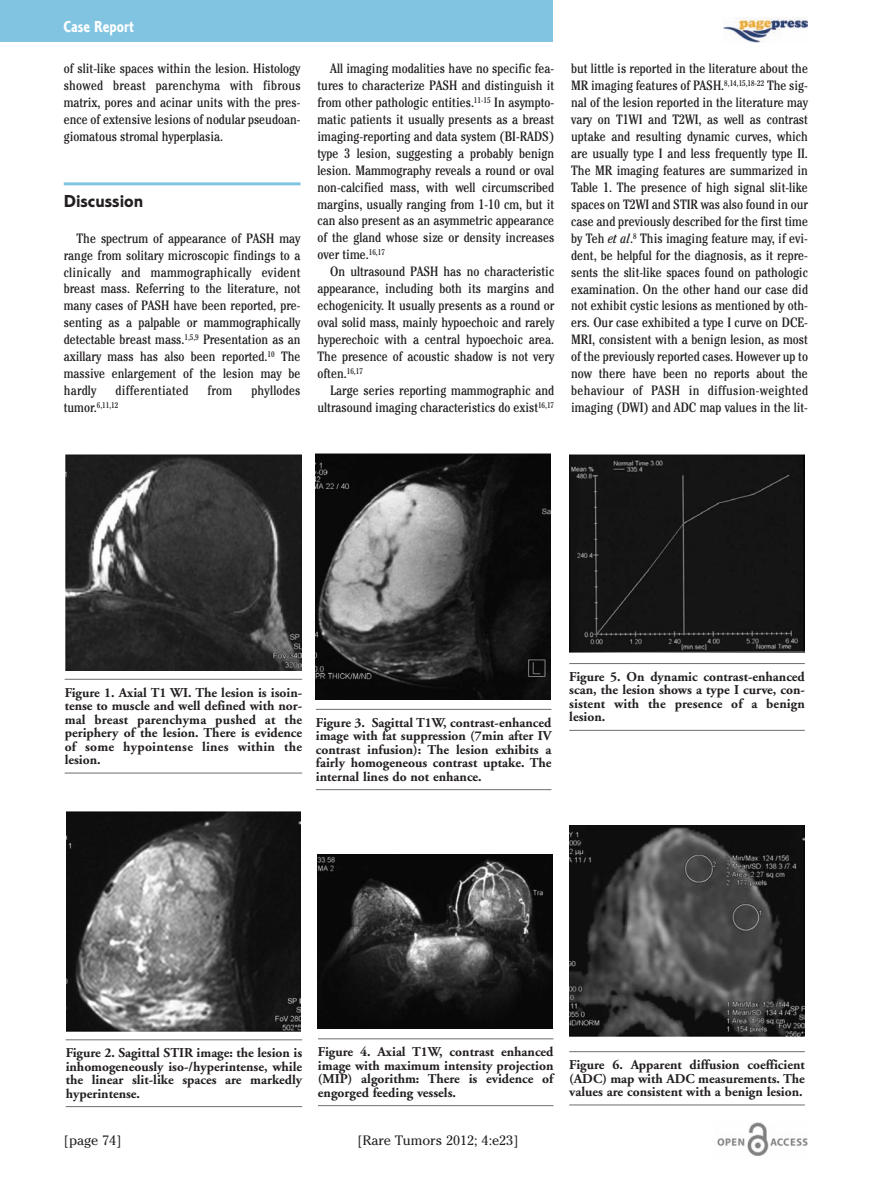
<style>
.page{position:relative;width:893px;height:1191px;background:#fff}
.page>*{position:absolute;margin:0;border:0;box-sizing:border-box;transform-origin:0 0}
.t1{font:18px "Corinthian Bold Plain";color:#231f20}
.t2{font:16.5px "Corinthian Bold Condensed Plain";color:#fff}
.t3{font:condensed 13.5px/17px "Cheltenham";color:#231f20;text-align:justify}
.t4{font:700 13.5px/13.5px "Adobe Garamond";color:#231f20;text-align:justify}
.t5{font:13.5px "Cheltenham";color:#231f20}
.t6{font:condensed 13.5px "Cheltenham";letter-spacing:.02em;color:#231f20}
.t7{font:condensed 8.1px "Cheltenham";color:#231f20}
.s1{font-size:13.5px}
.s2{font-style:italic}
</style>
<div class="page">
<hr style="left:64px;top:182px;width:236px;height:3px;background:#81c4e2">
<div style="left:0;top:0;width:553px;height:42px;background:#81c4e2"></div>
<img style="left:717px;top:1123px;width:91px;height:33px">
<img style="left:723px;top:17px;width:84px;height:26px">
<img style="left:66px;top:454px;width:236px;height:217px">
<hr style="left:65px;top:679px;width:237px;height:1px;background:#6c6d70">
<hr style="left:65px;top:772px;width:237px;height:1px;background:#6c6d70">
<img style="left:318px;top:854px;width:235px;height:174px">
<hr style="left:318px;top:1038px;width:235px;height:1px;background:#6c6d70">
<hr style="left:318px;top:1105px;width:235px;height:1px;background:#6c6d70">
<img style="left:569px;top:454px;width:235px;height:199px">
<hr style="left:569px;top:663px;width:236px;height:1px;background:#6c6d70">
<hr style="left:569px;top:730px;width:236px;height:1px;background:#6c6d70">
<img style="left:569px;top:825px;width:235px;height:211px">
<hr style="left:569px;top:1051px;width:236px;height:1px;background:#6c6d70">
<hr style="left:569px;top:1104px;width:236px;height:1px;background:#6c6d70">
<img style="left:67px;top:811px;width:233px;height:221px">
<hr style="left:66px;top:1039px;width:236px;height:1px;background:#6c6d70">
<hr style="left:66px;top:1106px;width:236px;height:1px;background:#6c6d70">
<img style="left:316px;top:454px;width:235px;height:245px">
<hr style="left:316px;top:709px;width:235px;height:1px;background:#6c6d70">
<hr style="left:316px;top:789px;width:235px;height:1px;background:#6c6d70">
<p class="t2" style="left:63px;top:21px;width:72px">Case Report</p>
<p class="t3" style="left:64px;top:61px;width:238px">of slit-like spaces within the lesion. Histology showed breast parenchyma with fibrous matrix, pores and acinar units with the pres&shy;ence of extensive lesions of nodular pseudoan&shy;giomatous stromal hyperplasia.</p>
<h1 class="t1" style="left:64px;top:195px;width:81px">Discussion</h1>
<p class="t3" style="left:64px;top:231px;width:238px;text-indent:13px">The spectrum of appearance of PASH may range from solitary microscopic findings to a clinically and mammographically evident breast mass. Referring to the literature, not many cases of PASH have been reported, pre&shy;senting as a palpable or mammographically detectable breast mass.<sup>1,5,9</sup> Presentation as an axillary mass has also been reported.<sup>10</sup> The massive enlargement of the lesion may be hardly</p>
<p class="t6" style="left:116px;top:385px;width:74px">differentiated</p>
<p class="t3" style="left:208px;top:383px;width:26px">from</p>
<p class="t6" style="left:251px;top:385px;width:51px">phyllodes</p>
<p class="t7" style="left:64px;top:402px;width:56px"><span class="s1">tumor.</span>6,11,12</p>
<p class="t3" style="left:317px;top:61px;width:238px;text-indent:13px">All imaging modalities have no specific fea&shy;tures to characterize PASH and distinguish it from other pathologic entities.<sup>11-15</sup> In asympto&shy;matic patients it usually presents as a breast imaging-reporting and data system (BI-RADS) type 3 lesion, suggesting a probably benign lesion. Mammography reveals a round or oval non-calcified mass, with well circumscribed margins, usually ranging from 1-10 cm, but it can also present as an asymmetric appearance of the gland whose size or density increases over time.<sup>16,17</sup></p>
<p class="t3" style="left:317px;top:264px;width:238px;text-indent:13px">On ultrasound PASH has no characteristic appearance, including both its margins and echogenicity. It usually presents as a round or oval solid mass, mainly hypoechoic and rarely hyperechoic with a central hypoechoic area.<br>The presence of acoustic shadow is not very often.<sup>16,17</sup></p>
<p class="t3" style="left:317px;top:383px;width:238px;text-align:right">Large series reporting mammographic and ultrasound imaging characteristics do exist<sup>16,17</sup></p>
<p class="t3" style="left:571px;top:61px;width:238px">but little is reported in the literature about the MR imaging features of PASH.<sup>8,14,15,18-22</sup> The sig&shy;nal of the lesion reported in the literature may vary on T1WI and T2WI, as well as contrast uptake and resulting dynamic curves, which are usually type I and less frequently type II.<br>The MR imaging features are summarized in Table 1. The presence of high signal slit-like spaces on T2WI and STIR was also found in our case and previously described for the first time by Teh <span class="s2">et al</span>.<sup>8</sup> This imaging feature may, if evi&shy;dent, be helpful for the diagnosis, as it repre&shy;sents the slit-like spaces found on pathologic examination. On the other hand our case did not exhibit cystic lesions as mentioned by oth&shy;ers. Our case exhibited a type I curve on DCE-MRI, consistent with a benign lesion, as most of the previously reported cases. However up to now there have been no reports about the behaviour of PASH in diffusion-weighted imaging (DWI) and ADC map values in the lit-</p>
<p class="t4" style="left:65px;top:687px;width:239px">Figure 1. Axial T1 WI. The lesion is isoin&shy;tense to muscle and well defined with nor&shy;mal breast parenchyma pushed at the periphery of the lesion. There is evidence of some hypointense lines within the lesion.</p>
<p class="t4" style="left:316px;top:717px;width:237px">Figure 3. Sagittal T1W, contrast-enhanced image with fat suppression (7min after IV contrast infusion): The lesion exhibits a fairly homogeneous contrast uptake. The internal lines do not enhance.</p>
<p class="t4" style="left:569px;top:671px;width:237px">Figure 5. On dynamic contrast-enhanced scan, the lesion shows a type I curve, con&shy;sistent with the presence of a benign lesion.</p>
<p class="t4" style="left:66px;top:1047px;width:238px">Figure 2. Sagittal STIR image: the lesion is inhomogeneously iso-/hyperintense, while the linear slit-like spaces are markedly hyperintense.</p>
<p class="t4" style="left:318px;top:1046px;width:237px">Figure 4. Axial T1W, contrast enhanced image with maximum intensity projection (MIP) algorithm: There is evidence of engorged feeding vessels.</p>
<p class="t5" style="left:64px;top:1132px;width:59px">[page 74]</p>
<p class="t5" style="left:357px;top:1132px;width:163px">[Rare Tumors 2012; 4:e23]</p>
<p class="t4" style="left:569px;top:1059px;width:237px">Figure 6. Apparent diffusion coefficient (ADC) map with ADC measurements. The values are consistent with a benign lesion.</p>
</div>
